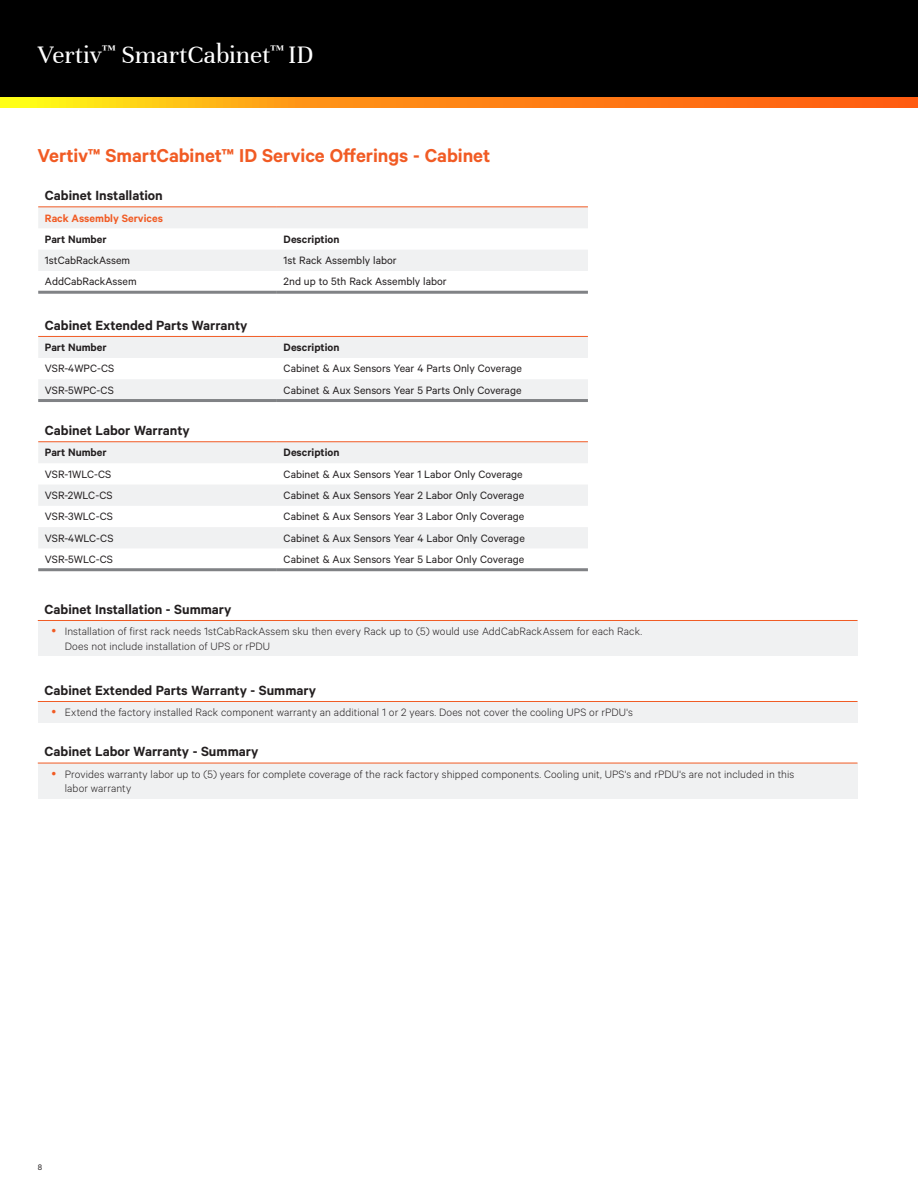
<style>
.page{position:relative;width:918px;height:1188px;background:#fff}
.page>*{position:absolute;margin:0;border:0;box-sizing:border-box;transform-origin:0 0}
.t1{font:27px "Unna";color:#fff}
.t2{font:600 21px "Calibre";color:#f15b24}
.t3{font:600 15px "Calibre";color:#231f20}
.t4{font:12px "Calibre";color:#231f20}
.t5{font:300 12px/14.4px "Calibre";letter-spacing:.01em;color:#231f20}
.t6{font:600 12px "Calibre";color:#231f20}
.t7{font:600 12px "Calibre";color:#f15b24}
.t8{font:9px "Calibre";color:#231f20}
</style>
<div class="page">
<div style="left:0;top:0;width:918px;height:108px;background:#000"></div>
<svg style="left:0;top:98px;width:918px;height:10px;background:#ff9314"></svg>
<svg style="left:38px;top:208px;width:550px;height:63px"></svg>
<hr style="left:38px;top:207px;width:239px;height:1px;background:#f15b24">
<hr style="left:277px;top:207px;width:311px;height:1px;background:#f15b24">
<hr style="left:38px;top:291px;width:239px;height:3px;background:#808285">
<hr style="left:277px;top:291px;width:311px;height:3px;background:#808285">
<svg style="left:38px;top:337px;width:550px;height:62px"></svg>
<hr style="left:38px;top:336px;width:239px;height:1px;background:#f15b24">
<hr style="left:277px;top:336px;width:311px;height:1px;background:#f15b24">
<hr style="left:38px;top:399px;width:239px;height:3px;background:#808285">
<hr style="left:277px;top:399px;width:311px;height:3px;background:#808285">
<svg style="left:38px;top:442px;width:550px;height:106px;fill:#f0f1f2"></svg>
<hr style="left:38px;top:441px;width:239px;height:1px;background:#f15b24">
<hr style="left:277px;top:441px;width:311px;height:1px;background:#f15b24">
<hr style="left:38px;top:568px;width:239px;height:3px;background:#808285">
<hr style="left:277px;top:568px;width:311px;height:3px;background:#808285">
<div style="left:38px;top:620px;width:820px;height:36px;background:#f0f1f2"></div>
<hr style="left:38px;top:620px;width:820px;height:1px;background:#f15b24">
<div style="left:38px;top:701px;width:820px;height:22px;background:#f0f1f2"></div>
<hr style="left:38px;top:701px;width:820px;height:1px;background:#f15b24">
<div style="left:38px;top:763px;width:820px;height:36px;background:#f0f1f2"></div>
<hr style="left:38px;top:763px;width:820px;height:1px;background:#f15b24">
<h1 class="t1" style="left:38px;top:39px;width:277px">Vertiv<sup>™</sup> SmartCabinet<sup>™</sup> ID</h1>
<h2 class="t2" style="left:37px;top:143px;width:454px">Vertiv™ SmartCabinet™ ID Service Offerings - Cabinet</h2>
<p class="t3" style="left:45px;top:187px;width:119px">Cabinet Installation</p>
<p class="t7" style="left:45px;top:211px;width:119px">Rack Assembly Services</p>
<p class="t6" style="left:45px;top:232px;width:63px">Part Number</p>
<p class="t6" style="left:284px;top:232px;width:57px">Description</p>
<p class="t4" style="left:45px;top:253px;width:87px">1stCabRackAssem</p>
<p class="t4" style="left:284px;top:253px;width:115px">1st Rack Assembly labor</p>
<p class="t4" style="left:45px;top:275px;width:93px">AddCabRackAssem</p>
<p class="t4" style="left:284px;top:275px;width:165px">2nd up to 5th Rack Assembly labor</p>
<p class="t3" style="left:45px;top:316px;width:204px">Cabinet Extended Parts Warranty</p>
<p class="t6" style="left:45px;top:340px;width:63px">Part Number</p>
<p class="t6" style="left:284px;top:340px;width:57px">Description</p>
<p class="t4" style="left:45px;top:362px;width:71px">VSR-4WPC-CS</p>
<p class="t4" style="left:284px;top:362px;width:240px">Cabinet &amp; Aux Sensors Year 4 Parts Only Coverage</p>
<p class="t4" style="left:45px;top:383px;width:70px">VSR-5WPC-CS</p>
<p class="t4" style="left:284px;top:383px;width:239px">Cabinet &amp; Aux Sensors Year 5 Parts Only Coverage</p>
<p class="t3" style="left:45px;top:421px;width:146px">Cabinet Labor Warranty</p>
<p class="t6" style="left:45px;top:446px;width:63px">Part Number</p>
<p class="t6" style="left:284px;top:446px;width:57px">Description</p>
<p class="t4" style="left:45px;top:467px;width:68px">VSR-1WLC-CS</p>
<p class="t4" style="left:284px;top:467px;width:241px">Cabinet &amp; Aux Sensors Year 1 Labor Only Coverage</p>
<p class="t4" style="left:45px;top:488px;width:69px">VSR-2WLC-CS</p>
<p class="t4" style="left:284px;top:488px;width:242px">Cabinet &amp; Aux Sensors Year 2 Labor Only Coverage</p>
<p class="t4" style="left:45px;top:510px;width:69px">VSR-3WLC-CS</p>
<p class="t4" style="left:284px;top:510px;width:242px">Cabinet &amp; Aux Sensors Year 3 Labor Only Coverage</p>
<p class="t4" style="left:45px;top:531px;width:70px">VSR-4WLC-CS</p>
<p class="t4" style="left:284px;top:531px;width:243px">Cabinet &amp; Aux Sensors Year 4 Labor Only Coverage</p>
<p class="t4" style="left:45px;top:552px;width:70px">VSR-5WLC-CS</p>
<p class="t4" style="left:284px;top:552px;width:242px">Cabinet &amp; Aux Sensors Year 5 Labor Only Coverage</p>
<p class="t3" style="left:45px;top:600px;width:189px">Cabinet Installation - Summary</p>
<p class="t5" style="left:65px;top:624px;width:579px">Installation of first rack needs 1stCabRackAssem sku then every Rack up to (5) would use AddCabRackAssem for each Rack.<br>Does not include installation of UPS or rPDU</p>
<p class="t3" style="left:45px;top:681px;width:273px">Cabinet Extended Parts Warranty - Summary</p>
<p class="t5" style="left:65px;top:705px;width:570px">Extend the factory installed Rack component warranty an additional 1 or 2 years. Does not cover the cooling UPS or rPDU's</p>
<p class="t3" style="left:45px;top:743px;width:215px">Cabinet Labor Warranty - Summary</p>
<p class="t5" style="left:65px;top:766px;width:731px">Provides warranty labor up to (5) years for complete coverage of the rack factory shipped components. Cooling unit, UPS's and rPDU's are not included in this labor warranty</p>
<p class="t8" style="left:38px;top:1162px;width:6px">8</p>
</div>
